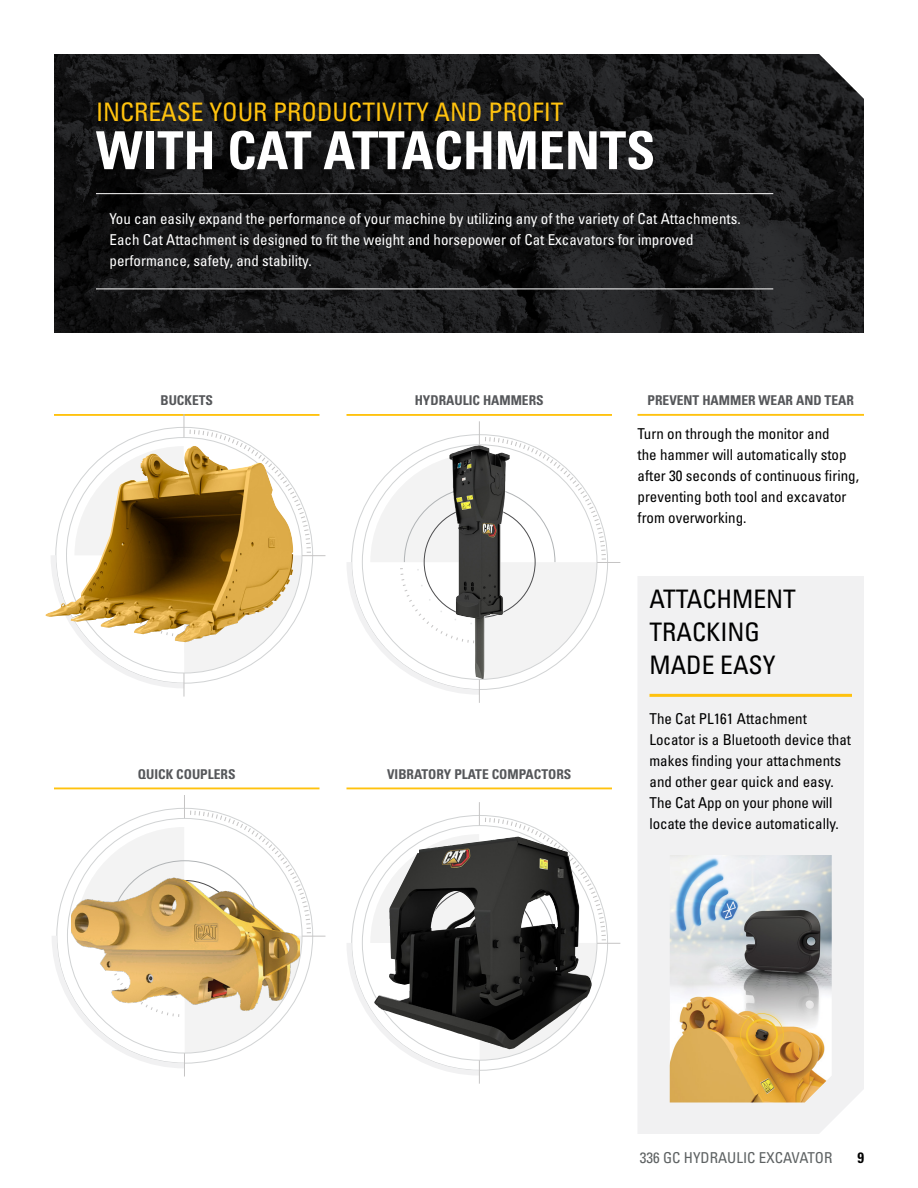
<style>
.page{position:relative;width:918px;height:1188px;background:#fff}
.page>*{position:absolute;margin:0;border:0;box-sizing:border-box;transform-origin:0 0}
.Headline_large_white{font:700 condensed 52.5px "Univers";color:#fff}
.Headline_small_yello{font:condensed 25.5px "Univers";color:#ffc20e}
.Headline_small_black{font:condensed 25.5px/33px "Univers";color:#000}
.Body_copy_white-rule{font:condensed 15px/21px "Univers";color:#fff}
.Body_copy_with_12pts{font:condensed 15px/21px "Univers";color:#000}
.Body_copy{font:condensed 15px/21px "Univers";color:#000}
.t1{font:condensed 15px "Univers";color:#5e6263}
.t2{font:700 condensed 15px "Univers";color:#000}
.Attachment_gray{font:700 condensed 13.5px "Univers";color:#55575a}
</style>
<div class="page">
<img style="left:54px;top:54px;width:810px;height:279px">
<hr style="left:96px;top:193px;width:677px;height:1px;background:#fff">
<hr style="left:96px;top:289px;width:677px;height:1px;background:#fff">
<hr style="left:54px;top:788px;width:265px;height:1px;background:#ffc20e">
<hr style="left:346px;top:788px;width:266px;height:1px;background:#ffc20e">
<hr style="left:346px;top:414px;width:266px;height:2px;background:#ffc20e">
<svg style="left:347px;top:802px;width:273px;height:282px"></svg>
<img style="left:374px;top:837px;width:140px;height:208px">
<svg style="left:347px;top:421px;width:273px;height:282px"></svg>
<svg style="left:52px;top:795px;width:273px;height:282px"></svg>
<img style="left:72px;top:841px;width:228px;height:205px">
<svg style="left:54px;top:414px;width:271px;height:283px"></svg>
<img style="left:45px;top:447px;width:144px;height:187px">
<img style="left:449px;top:445px;width:61px;height:234px">
<div style="left:638px;top:576px;width:226px;height:558px;background:#f1f1f2"></div>
<hr style="left:650px;top:694px;width:202px;height:3px;background:#ffc20e">
<img style="left:670px;top:855px;width:162px;height:247px">
<hr style="left:638px;top:414px;width:226px;height:2px;background:#ffc20e">
<p class="Headline_small_yello" style="left:96px;top:96px;width:469px">INCREASE YOUR PRODUCTIVITY AND PROFIT</p>
<p class="Headline_large_white" style="left:96px;top:118px;width:561px">WITH CAT ATTACHMENTS</p>
<p class="Body_copy_white-rule" style="left:110px;top:208px;width:633px">You can easily expand the performance of your machine by utilizing any of the variety of Cat Attachments.<br>Each Cat Attachment is designed to fit the weight and horsepower of Cat Excavators for improved performance, safety, and stability.</p>
<p class="Attachment_gray" style="left:160px;top:392px;width:54px">BUCKETS</p>
<p class="Attachment_gray" style="left:415px;top:392px;width:131px">HYDRAULIC HAMMERS</p>
<p class="Attachment_gray" style="left:138px;top:765px;width:99px">QUICK COUPLERS</p>
<p class="Attachment_gray" style="left:387px;top:765px;width:186px">VIBRATORY PLATE COMPACTORS</p>
<p class="Attachment_gray" style="left:648px;top:392px;width:208px">PREVENT HAMMER WEAR AND TEAR</p>
<p class="Body_copy" style="left:638px;top:423px;width:223px">Turn on through the monitor and<br>the hammer will automatically stop after 30 seconds of continuous firing, preventing both tool and excavator from overworking.</p>
<p class="Headline_small_black" style="left:650px;top:582px;width:148px">ATTACHMENT<br>TRACKING<br>MADE EASY</p>
<p class="Body_copy_with_12pts" style="left:650px;top:708px;width:203px">The Cat PL161 Attachment<br>Locator is a Bluetooth device that makes finding your attachments and other gear quick and easy.<br>The Cat App on your phone will locate the device automatically.</p>
<p class="t1" style="left:640px;top:1148px;width:194px">336 GC HYDRAULIC EXCAVATOR</p>
<p class="t2" style="left:857px;top:1148px;width:8px">9</p>
</div>
